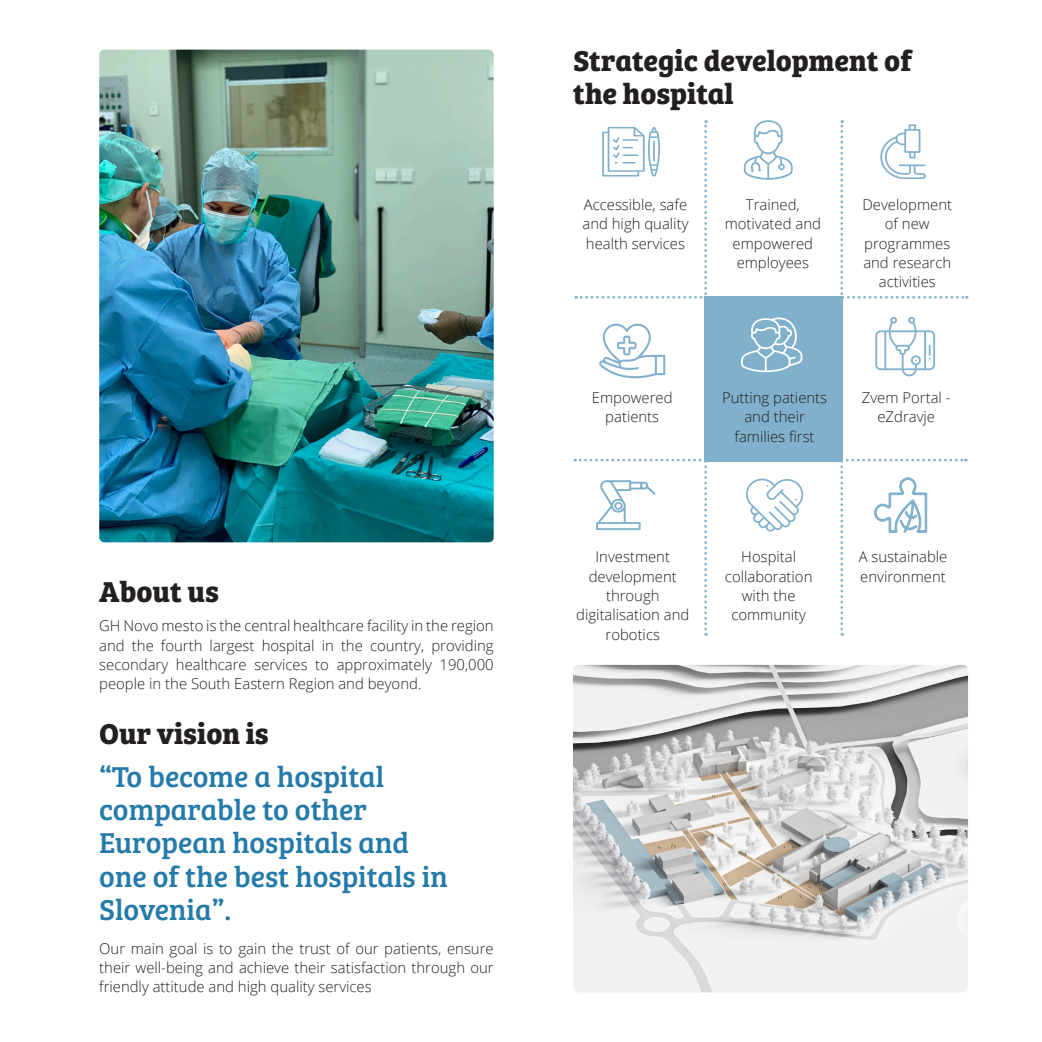
<style>
.page{position:relative;width:1042px;height:1042px;background:#fff}
.page>*{position:absolute;margin:0;border:0;box-sizing:border-box;transform-origin:0 0}
.naslovi{font:29.75px/33.2px "Bree Serif";color:#247aa9}
.naslovi-2{font:700 29.75px/33.2px "Bree Serif";color:#231f20}
.besedilo{font:300 14.88px/19.2px "Open Sans";color:#231f20;text-align:center}
</style>
<div class="page">
<img style="left:573px;top:665px;width:395px;height:327px">
<img style="left:99px;top:50px;width:395px;height:492px">
<svg style="left:575px;top:120px;width:392px;height:516px"></svg>
<p class="naslovi-2" style="left:99px;top:573px;width:121px">About us</p>
<p class="besedilo" style="left:99px;top:616px;width:396px;text-align:justify">GH Novo mesto is the central healthcare facility in the region and the fourth largest hospital in the country, providing secondary healthcare services to approximately 190,000 people in the South Eastern Region and beyond.</p>
<p class="naslovi-2" style="left:99px;top:715px;width:171px">Our vision is</p>
<p class="naslovi" style="left:99px;top:758px;width:350px">“To become a hospital comparable to other<br>European hospitals and one of the best hospitals in<br>Slovenia”.</p>
<p class="besedilo" style="left:99px;top:938px;width:396px;text-align:justify">Our main goal is to gain the trust of our patients, ensure their well-being and achieve their satisfaction through our friendly attitude and high quality services</p>
<p class="naslovi-2" style="left:573px;top:42px;width:340px">Strategic development of the hospital</p>
<p class="besedilo" style="left:582px;top:195px;width:107px;text-align:justify">Accessible, safe and high quality health services</p>
<p class="besedilo" style="left:862px;top:195px;width:91px">Development of new programmes and research activities</p>
<p class="besedilo" style="left:725px;top:195px;width:98px">Trained, motivated and empowered employees</p>
<p class="besedilo" style="left:592px;top:388px;width:82px">Empowered</p>
<p class="besedilo" style="left:605px;top:407px;width:55px">patients</p>
<p class="besedilo" style="left:722px;top:388px;width:107px">Putting patients and their families first</p>
<p class="besedilo" style="left:862px;top:388px;width:90px">Zvem Portal -</p>
<p class="besedilo" style="left:877px;top:407px;width:59px">eZdravje</p>
<p class="besedilo" style="left:576px;top:547px;width:114px">Investment development through digitalisation and robotics</p>
<p class="besedilo" style="left:725px;top:547px;width:89px">Hospital collaboration with the community</p>
<p class="besedilo" style="left:858px;top:547px;width:90px;text-align:left">A sustainable environment</p>
</div>
